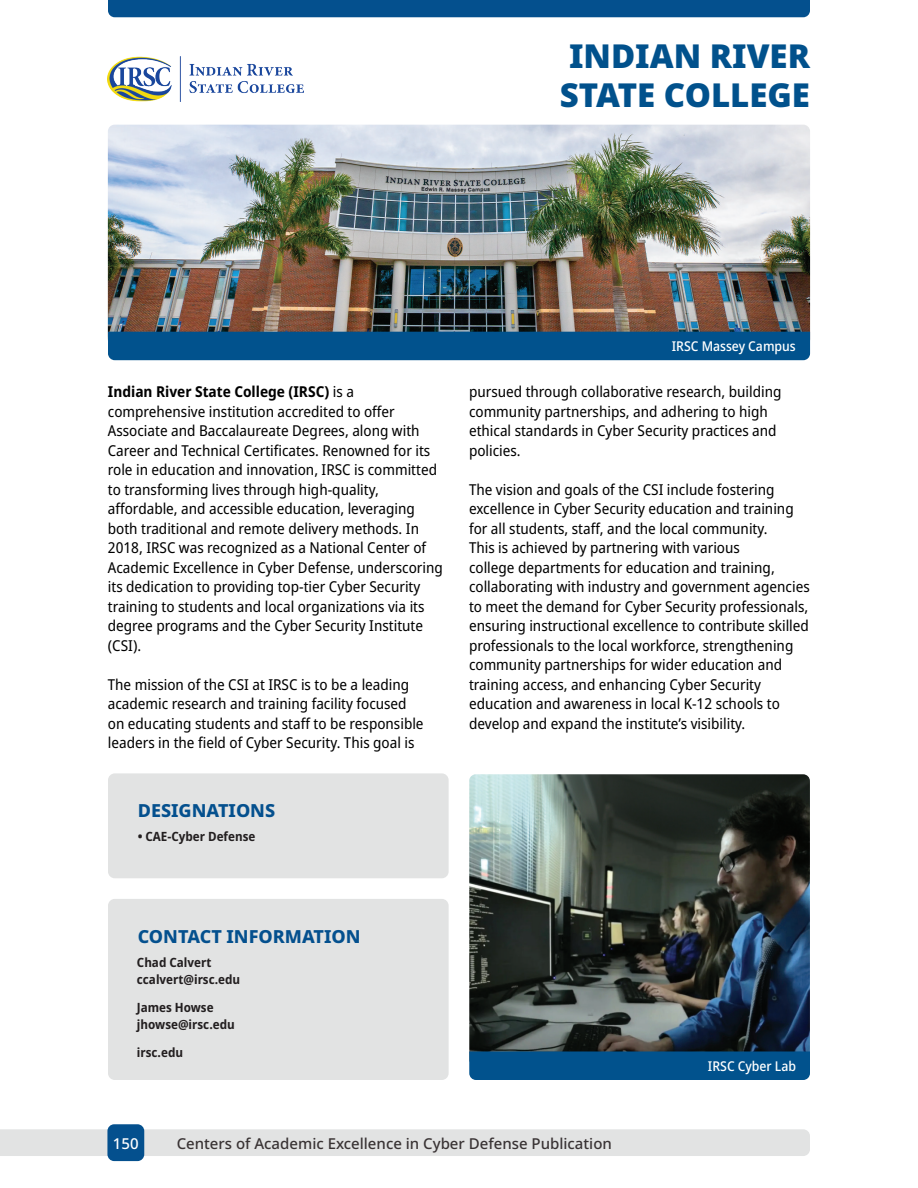
<style>
.page{position:relative;width:918px;height:1188px;background:#fff}
.page>*{position:absolute;margin:0;border:0;box-sizing:border-box;transform-origin:0 0}
.t1{font:900 33px/39.6px "Noto Sans";color:#01518c}
.t2{font:800 18px "Noto Sans";color:#04508e}
.t3{font:semi-condensed 15px/19.5px "Noto Sans";color:#000}
.t4{font:500 15px "Noto Sans";color:#393334}
.t5{font:500 15px "Noto Sans";color:#fff}
.t6{font:500 semi-condensed 13.5px "Noto Sans";color:#fff}
.t7{font:700 semi-condensed 12.75px/16.5px "Noto Sans";color:#231f20}
.s1{font-weight:700}
</style>
<div class="page">
<div style="left:0;top:1129px;width:810px;height:27px;background:#e2e3e3"></div>
<div style="left:107px;top:1124px;width:37px;height:37px;background:#04508e;border-radius:7px"></div>
<div style="left:108px;top:0;width:702px;height:17px;background:#04508e"></div>
<div style="left:108px;top:899px;width:341px;height:181px;background:#e2e3e3;border-radius:7px"></div>
<div style="left:108px;top:773px;width:341px;height:105px;background:#e2e3e3;border-radius:7px"></div>
<img style="left:469px;top:774px;width:341px;height:277px">
<div style="left:469px;top:1051px;width:341px;height:29px;background:#01528d"></div>
<img style="left:108px;top:125px;width:702px;height:207px">
<img style="left:108px;top:57px;width:196px;height:45px">
<div style="left:108px;top:332px;width:702px;height:28px;background:#01528d"></div>
<h1 class="t1" style="left:560px;top:36px;width:252px">INDIAN RIVER<br>STATE COLLEGE</h1>
<p class="t3" style="left:108px;top:382px;width:337px"><span class="s1">Indian River State College (IRSC)</span> is a comprehensive institution accredited to offer Associate and Baccalaureate Degrees, along with Career and Technical Certificates. Renowned for its role in education and innovation, IRSC is committed to transforming lives through high-quality, affordable, and accessible education, leveraging both traditional and remote delivery methods. In 2018, IRSC was recognized as a National Center of Academic Excellence in Cyber Defense, underscoring its dedication to providing top-tier Cyber Security training to students and local organizations via its degree programs and the Cyber Security Institute (CSI).</p>
<p class="t3" style="left:108px;top:675px;width:317px">The mission of the CSI at IRSC is to be a leading academic research and training facility focused on educating students and staff to be responsible leaders in the field of Cyber Security. This goal is</p>
<p class="t2" style="left:138px;top:798px;width:139px">DESIGNATIONS</p>
<p class="t7" style="left:138px;top:828px;width:119px">• CAE-Cyber Defense</p>
<p class="t6" style="left:672px;top:337px;width:125px">IRSC Massey Campus</p>
<p class="t3" style="left:469px;top:382px;width:314px">pursued through collaborative research, building community partnerships, and adhering to high ethical standards in Cyber Security practices and policies.</p>
<p class="t3" style="left:469px;top:480px;width:342px">The vision and goals of the CSI include fostering excellence in Cyber Security education and training for all students, staff, and the local community.<br>This is achieved by partnering with various<br>college departments for education and training, collaborating with industry and government agencies to meet the demand for Cyber Security professionals, ensuring instructional excellence to contribute skilled professionals to the local workforce, strengthening community partnerships for wider education and training access, and enhancing Cyber Security education and awareness in local K-12 schools to develop and expand the institute’s visibility.</p>
<p class="t2" style="left:138px;top:924px;width:224px">CONTACT INFORMATION</p>
<p class="t7" style="left:137px;top:955px;width:105px">Chad Calvert ccalvert@irsc.edu</p>
<p class="t7" style="left:137px;top:1000px;width:99px">James Howse jhowse@irsc.edu</p>
<p class="t7" style="left:137px;top:1045px;width:48px">irsc.edu</p>
<p class="t6" style="left:708px;top:1056px;width:90px">IRSC Cyber Lab</p>
<p class="t5" style="left:113px;top:1133px;width:27px">150</p>
<p class="t4" style="left:177px;top:1132px;width:437px">Centers of Academic Excellence in Cyber Defense Publication</p>
</div>
